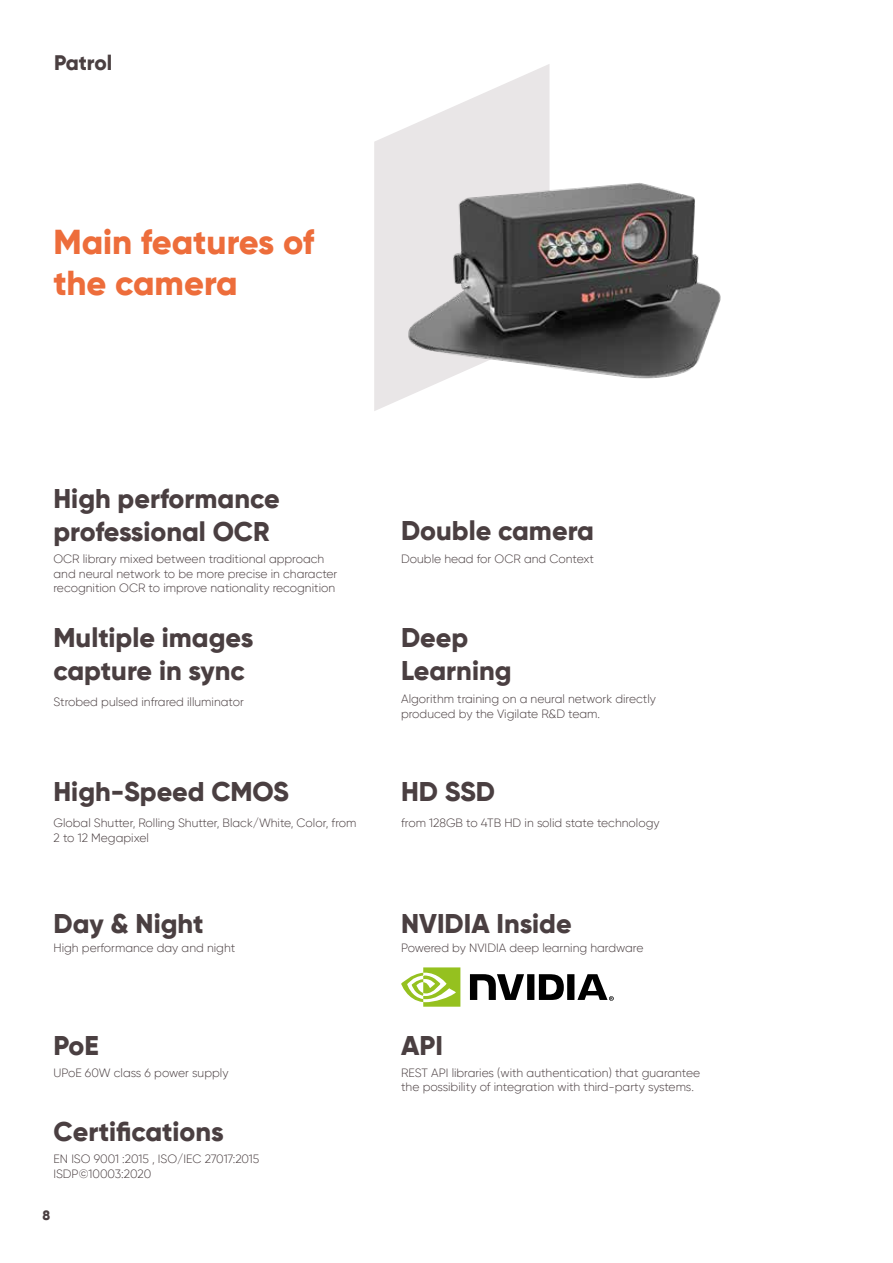
<style>
.page{position:relative;width:893px;height:1263px;background:#fff}
.page>*{position:absolute;margin:0;border:0;box-sizing:border-box;transform-origin:0 0}
.t1{font:800 34.5px/41.4px "Gilroy";color:#ed6d3b}
.t2{font:800 27px/32.4px "Gilroy";color:#4a3f41}
.t3{font:800 21px "Gilroy";color:#4a3f41}
.t4{font:800 13.5px "Gilroy";color:#4a3f41}
.t5{font:300 12px/14.4px "Gilroy";color:#4a3f41}
</style>
<div class="page">
<svg style="left:374px;top:64px;width:175px;height:347px;fill:#e9e6e7"></svg>
<img style="left:391px;top:87px;width:330px;height:324px">
<svg style="left:470px;top:974px;width:144px;height:27px"></svg>
<svg style="left:401px;top:967px;width:59px;height:40px"></svg>
<h3 class="t3" style="left:54px;top:50px;width:60px">Patrol</h3>
<h1 class="t1" style="left:53px;top:221px;width:262px">Main features of the camera</h1>
<h2 class="t2" style="left:53px;top:483px;width:228px">High performance professional OCR</h2>
<p class="t5" style="left:53px;top:552px;width:285px">OCR library mixed between traditional approach and neural network to be more precise in character recognition OCR to improve nationality recognition</p>
<h2 class="t2" style="left:53px;top:622px;width:201px">Multiple images capture in sync</h2>
<p class="t5" style="left:53px;top:695px;width:192px">Strobed pulsed infrared illuminator</p>
<h2 class="t2" style="left:53px;top:775px;width:237px">High-Speed CMOS</h2>
<p class="t5" style="left:53px;top:816px;width:304px">Global Shutter, Rolling Shutter, Black/White, Color, from<br>2 to 12 Megapixel</p>
<h2 class="t2" style="left:53px;top:908px;width:152px">Day &amp; Night</h2>
<p class="t5" style="left:53px;top:941px;width:183px">High performance day and night</p>
<h2 class="t2" style="left:53px;top:1029px;width:47px">PoE</h2>
<p class="t5" style="left:53px;top:1065px;width:176px">UPoE 60W class 6 power supply</p>
<h2 class="t2" style="left:53px;top:1115px;width:172px">Certifications</h2>
<p class="t5" style="left:53px;top:1152px;width:207px">EN ISO 9001 :2015 , ISO/IEC 27017:2015<br>ISDP©10003:2020</p>
<p class="t4" style="left:43px;top:1207px;width:9px">8</p>
<h2 class="t2" style="left:401px;top:514px;width:194px">Double camera</h2>
<p class="t5" style="left:401px;top:552px;width:194px">Double head for OCR and Context</p>
<h2 class="t2" style="left:401px;top:622px;width:112px">Deep<br>Learning</h2>
<p class="t5" style="left:401px;top:692px;width:256px">Algorithm training on a neural network directly produced by the Vigilate R&amp;D team.</p>
<h2 class="t2" style="left:401px;top:775px;width:95px">HD SSD</h2>
<p class="t5" style="left:401px;top:816px;width:260px">from 128GB to 4TB HD in solid state technology</p>
<h2 class="t2" style="left:401px;top:908px;width:172px">NVIDIA Inside</h2>
<p class="t5" style="left:401px;top:941px;width:244px">Powered by NVIDIA deep learning hardware</p>
<h2 class="t2" style="left:401px;top:1029px;width:43px">API</h2>
<p class="t5" style="left:401px;top:1065px;width:301px">REST API libraries (with authentication) that guarantee the possibility of integration with third-party systems.</p>
</div>
